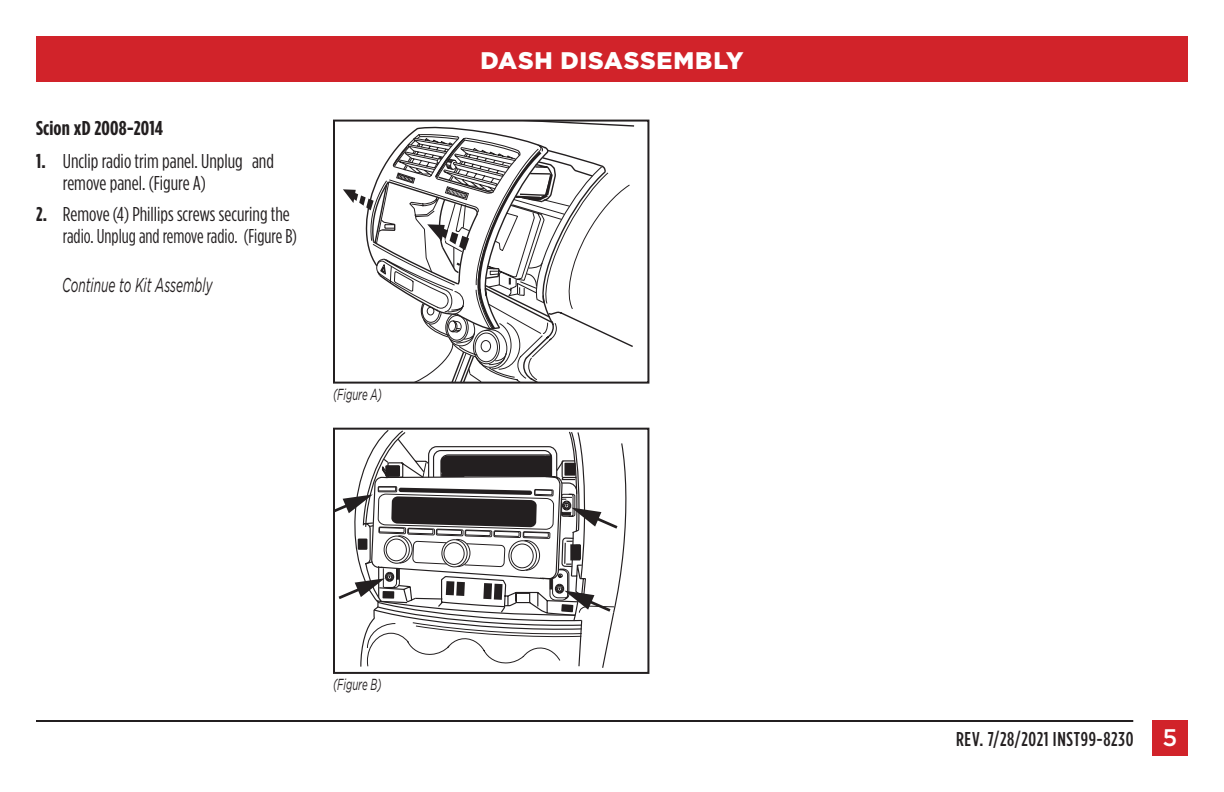
<style>
.page{position:relative;width:1224px;height:792px;background:#fff}
.page>*{position:absolute;margin:0;border:0;box-sizing:border-box;transform-origin:0 0}
.t1{font:900 24px "Gotham";letter-spacing:.03em;color:#fff}
.t2{font:20px/22px "Gotham Condensed";color:#231f20}
.t3{font:500 20px "Gotham Condensed";letter-spacing:.035em;color:#231f20}
.t4{font:italic 20px "Gotham";color:#231f20;scale:.6 1}
.t5{font:700 20px "Gotham Condensed";letter-spacing:.01em;color:#231f20;scale:1.07 1}
.t6{font:italic 16px "Gotham";color:#231f20;scale:.6 1}
.s1{font-weight:700}
.s2{font-family:"Gotham";font-size:24px;color:#fff}
</style>
<div class="page">
<div style="left:36px;top:36px;width:1152px;height:45px;background:#d1232a"></div>
<hr style="left:36px;top:720px;width:1097px;height:2px;background:#231f20">
<div style="left:1152px;top:720px;width:36px;height:36px;background:#d1232a"></div>
<svg style="left:343px;top:123px;width:291px;height:258px"></svg>
<div style="left:333px;top:120px;width:316px;height:264px;border:2px solid #231f20"></div>
<svg style="left:336px;top:431px;width:290px;height:237px"></svg>
<div style="left:333px;top:428px;width:316px;height:246px;border:2px solid #231f20"></div>
<p class="t5" style="left:36px;top:117px;width:120px">Scion xD 2008-2014</p>
<p class="t2" style="left:63px;top:150px;width:213px;text-indent:-27px"><span class="s1">1.</span> Unclip radio trim panel. Unplug and remove panel. (Figure A)</p>
<p class="t2" style="left:63px;top:203px;width:236px;text-indent:-27px"><span class="s1">2.</span> Remove (4) Phillips screws securing the radio. Unplug and remove radio. (Figure B)</p>
<p class="t4" style="left:62px;top:274px;width:252px">Continue to Kit Assembly</p>
<p class="t6" style="left:333px;top:386px;width:83px">(Figure A)</p>
<p class="t1" style="left:480px;top:47px;width:265px">DASH DISASSEMBLY</p>
<p class="t6" style="left:333px;top:676px;width:83px">(Figure B)</p>
<p class="t3" style="left:956px;top:728px;width:223px">REV. 7/28/2021 INST99-8230 <span class="s2">5</span></p>
</div>
